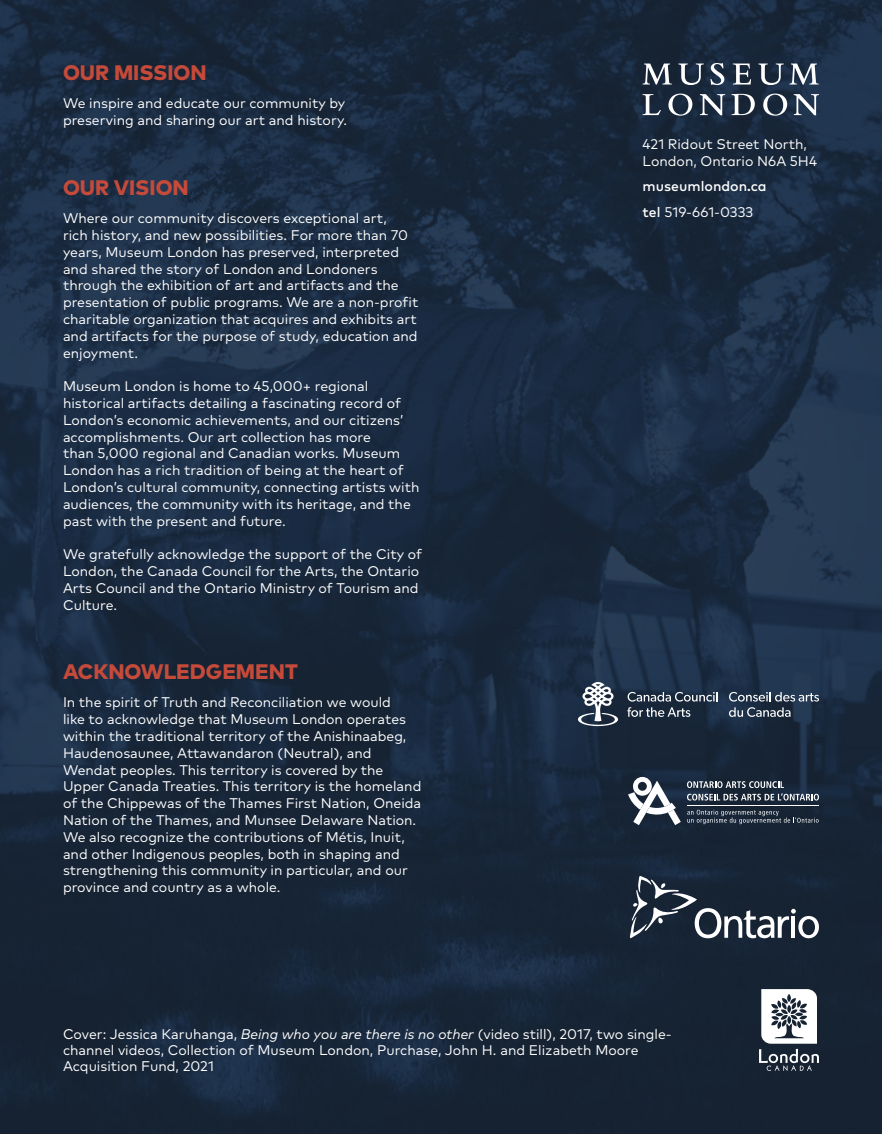
<style>
.page{position:relative;width:882px;height:1134px;background:#fff}
.page>*{position:absolute;margin:0;border:0;box-sizing:border-box;transform-origin:0 0}
.t1{font:800 21px "Mark OT";color:#c54a3a}
.t2{font:14px/16.8px "Mark OT";color:#fff}
.t3{font:500 14px/25.4px "Mark OT";color:#fff}
.s1{font-weight:400}
.s2{font-style:italic}
</style>
<div class="page">
<img style="left:0;top:0;width:882px;height:1134px">
<svg style="left:643px;top:64px;width:29px;height:21px"></svg>
<svg style="left:678px;top:64px;width:26px;height:21px"></svg>
<svg style="left:710px;top:63px;width:14px;height:22px"></svg>
<svg style="left:733px;top:64px;width:18px;height:21px"></svg>
<svg style="left:758px;top:64px;width:61px;height:21px"></svg>
<svg style="left:643px;top:94px;width:18px;height:21px"></svg>
<svg style="left:668px;top:94px;width:24px;height:22px"></svg>
<svg style="left:700px;top:94px;width:25px;height:21px"></svg>
<svg style="left:732px;top:94px;width:23px;height:21px"></svg>
<svg style="left:763px;top:94px;width:24px;height:22px"></svg>
<svg style="left:794px;top:94px;width:25px;height:21px"></svg>
<svg style="left:759px;top:989px;width:60px;height:82px"></svg>
<svg style="left:729px;top:692px;width:90px;height:25px;background:#495769"></svg>
<svg style="left:627px;top:692px;width:91px;height:25px;background:#455161"></svg>
<svg style="left:576px;top:682px;width:44px;height:44px"></svg>
<svg style="left:630px;top:876px;width:189px;height:62px;background:#3d4855"></svg>
<svg style="left:628px;top:777px;width:53px;height:48px"></svg>
<svg style="left:687px;top:781px;width:132px;height:20px;background:#4f5b69"></svg>
<hr style="left:687px;top:805px;width:132px;height:1px;background:#fff">
<svg style="left:687px;top:810px;width:132px;height:14px;background:#394553"></svg>
<h1 class="t1" style="left:63px;top:58px;width:145px">OUR MISSION</h1>
<p class="t2" style="left:63px;top:95px;width:286px">We inspire and educate our community by preserving and sharing our art and history.</p>
<h1 class="t1" style="left:63px;top:174px;width:127px">OUR VISION</h1>
<p class="t2" style="left:63px;top:210px;width:357px">Where our community discovers exceptional art,<br>rich history, and new possibilities. For more than 70 years, Museum London has preserved, interpreted and shared the story of London and Londoners through the exhibition of art and artifacts and the presentation of public programs. We are a non-profit charitable organization that acquires and exhibits art and artifacts for the purpose of study, education and enjoyment.</p>
<p class="t2" style="left:63px;top:378px;width:358px">Museum London is home to 45,000+ regional historical artifacts detailing a fascinating record of London’s economic achievements, and our citizens’ accomplishments. Our art collection has more<br>than 5,000 regional and Canadian works. Museum London has a rich tradition of being at the heart of London’s cultural community, connecting artists with audiences, the community with its heritage, and the past with the present and future.</p>
<p class="t2" style="left:63px;top:546px;width:361px">We gratefully acknowledge the support of the City of London, the Canada Council for the Arts, the Ontario Arts Council and the Ontario Ministry of Tourism and Culture.</p>
<h1 class="t1" style="left:63px;top:658px;width:236px">ACKNOWLEDGEMENT</h1>
<p class="t2" style="left:63px;top:694px;width:360px">In the spirit of Truth and Reconciliation we would<br>like to acknowledge that Museum London operates within the traditional territory of the Anishinaabeg, Haudenosaunee, Attawandaron (Neutral), and Wendat peoples. This territory is covered by the Upper Canada Treaties. This territory is the homeland of the Chippewas of the Thames First Nation, Oneida Nation of the Thames, and Munsee Delaware Nation.<br>We also recognize the contributions of Métis, Inuit, and other Indigenous peoples, both in shaping and strengthening this community in particular, and our province and country as a whole.</p>
<p class="t2" style="left:643px;top:136px;width:176px">421 Ridout Street North,<br>London, Ontario N6A 5H4</p>
<p class="t3" style="left:643px;top:173px;width:126px">museumlondon.ca tel <span class="s1">519-661-0333</span></p>
<p class="t2" style="left:63px;top:1026px;width:610px;line-height:16.1px">Cover: Jessica Karuhanga, <span class="s2">Being who you are there is no other</span> (video still), 2017, two single&shy;channel videos, Collection of Museum London, Purchase, John H. and Elizabeth Moore<br>Acquisition Fund, 2021</p>
</div>
